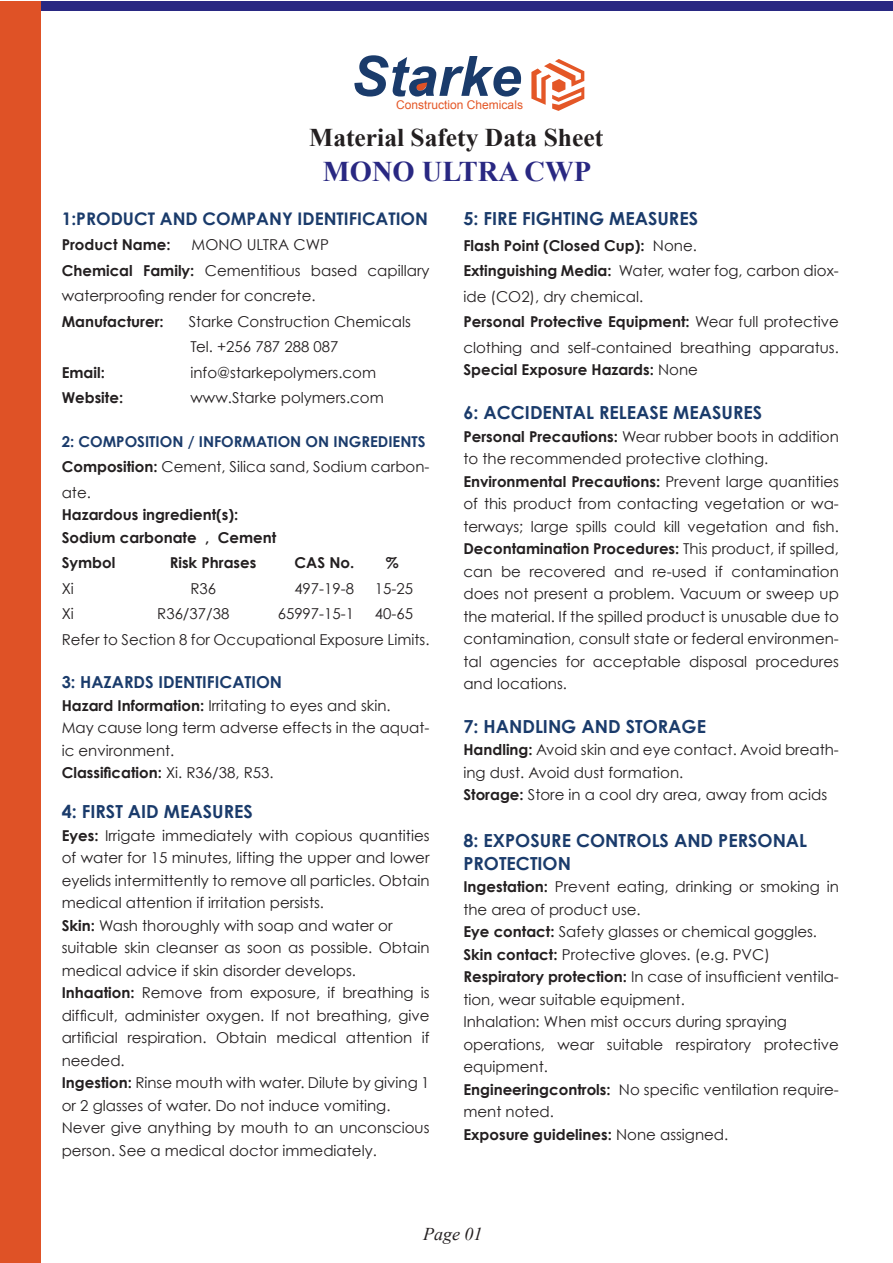
<style>
.page{position:relative;width:893px;height:1263px;background:#fff}
.page>*{position:absolute;margin:0;border:0;box-sizing:border-box;transform-origin:0 0}
.t1{font:italic 700 55.65px "Arial";color:#1a3b6b}
.t2{font:700 28.5px "Times New Roman";color:#292882}
.t3{font:700 25.5px "Times New Roman";color:#231f20}
.t4{font:700 18px/22.5px "Century Gothic";color:#1a3b6b}
.t5{font:italic 18px "Times New Roman";color:#231f20}
.t6{font:700 17.4px "Century Gothic";color:#1a3b6b}
.t7{font:700 16.5px "Century Gothic";color:#1a3b6b}
.t8{font:15px/22.5px "Century Gothic";color:#231f20}
.t9{font:700 15px/22.5px "Century Gothic";color:#231f20}
.t10{font:700 15px/25.5px "Century Gothic";color:#1a3b6b}
.t11{font:12px "Arial";color:#e45727}
.s1{font-weight:700}
.s2{color:#231f20}
.s3{font-weight:400;color:#231f20}
.s4{font-weight:400}
</style>
<div class="page">
<svg style="left:415px;top:82px;width:13px;height:9px"></svg>
<svg style="left:531px;top:59px;width:53px;height:52px"></svg>
<div style="left:0;top:1px;width:893px;height:9px;background:#292882"></div>
<div style="left:0;top:1px;width:40px;height:1262px;background:#df5226"></div>
<h1 class="t1" style="left:351px;top:39px;width:172px">Starke</h1>
<p class="t11" style="left:396px;top:97px;width:129px">Construction Chemicals</p>
<h3 class="t3" style="left:309px;top:120px;width:295px">Material Safety Data Sheet</h3>
<h2 class="t2" style="left:323px;top:151px;width:270px">MONO ULTRA CWP</h2>
<p class="t6" style="left:62px;top:208px;width:368px">1:PRODUCT AND COMPANY IDENTIFICATION</p>
<p class="t9" style="left:62px;top:233px;width:110px">Product Name:</p>
<p class="t8" style="left:62px;top:232px;width:369px;line-height:25.5px;text-indent:130px">MONO ULTRA CWP<br><span class="s1">Chemical Family:</span> Cementitious based capillary waterproofing render for concrete.</p>
<p class="t9" style="left:62px;top:310px;width:103px">Manufacturer:</p>
<p class="t8" style="left:189px;top:308px;width:224px;line-height:25.5px">Starke Construction Chemicals<br>Tel. +256 787 288 087</p>
<p class="t9" style="left:62px;top:361px;width:45px">Email:</p>
<p class="t8" style="left:190px;top:361px;width:187px">info@starkepolymers.com</p>
<p class="t9" style="left:62px;top:386px;width:63px">Website:</p>
<p class="t8" style="left:190px;top:386px;width:195px">www.Starke polymers.com</p>
<p class="t10" style="left:62px;top:428px;width:369px">2: COMPOSITION / INFORMATION ON INGREDIENTS<br><span class="s2">Composition:</span> <span class="s3">Cement, Silica sand, Sodium carbon&shy;ate.</span></p>
<p class="t9" style="left:62px;top:503px;width:216px">Hazardous ingredient(s):<br>Sodium carbonate , Cement</p>
<p class="t9" style="left:62px;top:551px;width:55px">Symbol</p>
<p class="t9" style="left:170px;top:551px;width:88px">Risk Phrases</p>
<p class="t9" style="left:295px;top:551px;width:61px">CAS No.</p>
<p class="t9" style="left:386px;top:551px;width:14px">%</p>
<p class="t8" style="left:62px;top:577px;width:14px">Xi</p>
<p class="t8" style="left:190px;top:577px;width:27px">R36</p>
<p class="t8" style="left:294px;top:577px;width:61px">497-19-8</p>
<p class="t8" style="left:375px;top:577px;width:40px">15-25</p>
<p class="t8" style="left:62px;top:602px;width:14px">Xi</p>
<p class="t8" style="left:157px;top:602px;width:74px">R36/37/38</p>
<p class="t8" style="left:278px;top:602px;width:78px">65997-15-1</p>
<p class="t8" style="left:62px;top:601px;width:369px;line-height:25.5px;text-indent:313px">40-65<br>Refer to Section 8 for Occupational Exposure Limits.</p>
<p class="t7" style="left:62px;top:672px;width:222px">3: HAZARDS IDENTIFICATION</p>
<p class="t8" style="left:62px;top:694px;width:369px"><span class="s1">Hazard Information:</span> Irritating to eyes and skin.<br>May cause long term adverse effects in the aquat&shy;ic environment.<br><span class="s1">Classification:</span> Xi. R36/38, R53.</p>
<p class="t4" style="left:62px;top:800px;width:193px">4: FIRST AID MEASURES</p>
<p class="t8" style="left:62px;top:824px;width:369px"><span class="s1">Eyes:</span> Irrigate immediately with copious quantities of water for 15 minutes, lifting the upper and lower eyelids intermittently to remove all particles. Obtain medical attention if irritation persists.<br><span class="s1">Skin:</span> Wash thoroughly with soap and water or suitable skin cleanser as soon as possible. Obtain medical advice if skin disorder develops.<br><span class="s1">Inhaation:</span> Remove from exposure, if breathing is difficult, administer oxygen. If not breathing, give artificial respiration. Obtain medical attention if needed.<br><span class="s1">Ingestion:</span> Rinse mouth with water. Dilute by giving 1 or 2 glasses of water. Do not induce vomiting.<br>Never give anything by mouth to an unconscious person. See a medical doctor immediately.</p>
<p class="t4" style="left:463px;top:207px;width:236px">5: FIRE FIGHTING MEASURES</p>
<p class="t8" style="left:463px;top:232px;width:377px;line-height:25.5px"><span class="s1">Flash Point (Closed Cup):</span> None.<br><span class="s1">Extinguishing Media:</span> Water, water fog, carbon diox&shy;ide (CO2), dry chemical.<br><span class="s1">Personal Protective Equipment:</span> Wear full protective clothing and self-contained breathing apparatus.</p>
<p class="t9" style="left:463px;top:358px;width:236px">Special Exposure Hazards: <span class="s4">None</span></p>
<p class="t4" style="left:463px;top:401px;width:300px">6: ACCIDENTAL RELEASE MEASURES</p>
<p class="t8" style="left:463px;top:425px;width:377px"><span class="s1">Personal Precautions:</span> Wear rubber boots in addition to the recommended protective clothing.<br><span class="s1">Environmental Precautions:</span> Prevent large quantities of this product from contacting vegetation or wa&shy;terways; large spills could kill vegetation and fish.<br><span class="s1">Decontamination Procedures:</span> This product, if spilled, can be recovered and re-used if contamination does not present a problem. Vacuum or sweep up the material. If the spilled product is unusable due to contamination, consult state or federal environmen&shy;tal agencies for acceptable disposal procedures and locations.</p>
<p class="t4" style="left:463px;top:714px;width:244px">7: HANDLING AND STORAGE</p>
<p class="t8" style="left:463px;top:738px;width:377px"><span class="s1">Handling:</span> Avoid skin and eye contact. Avoid breath&shy;ing dust. Avoid dust formation.<br><span class="s1">Storage:</span> Store in a cool dry area, away from acids</p>
<p class="t4" style="left:463px;top:829px;width:345px">8: EXPOSURE CONTROLS AND PERSONAL<br>PROTECTION</p>
<p class="t8" style="left:463px;top:875px;width:377px"><span class="s1">Ingestation:</span> Prevent eating, drinking or smoking in the area of product use.<br><span class="s1">Eye contact:</span> Safety glasses or chemical goggles.<br><span class="s1">Skin contact:</span> Protective gloves. (e.g. PVC)<br><span class="s1">Respiratory protection:</span> In case of insufficient ventila&shy;tion, wear suitable equipment.<br>Inhalation: When mist occurs during spraying operations, wear suitable respiratory protective equipment.<br><span class="s1">Engineeringcontrols:</span> No specific ventilation require&shy;ment noted.<br><span class="s1">Exposure guidelines:</span> None assigned.</p>
<p class="t5" style="left:423px;top:1222px;width:61px">Page 01</p>
</div>
